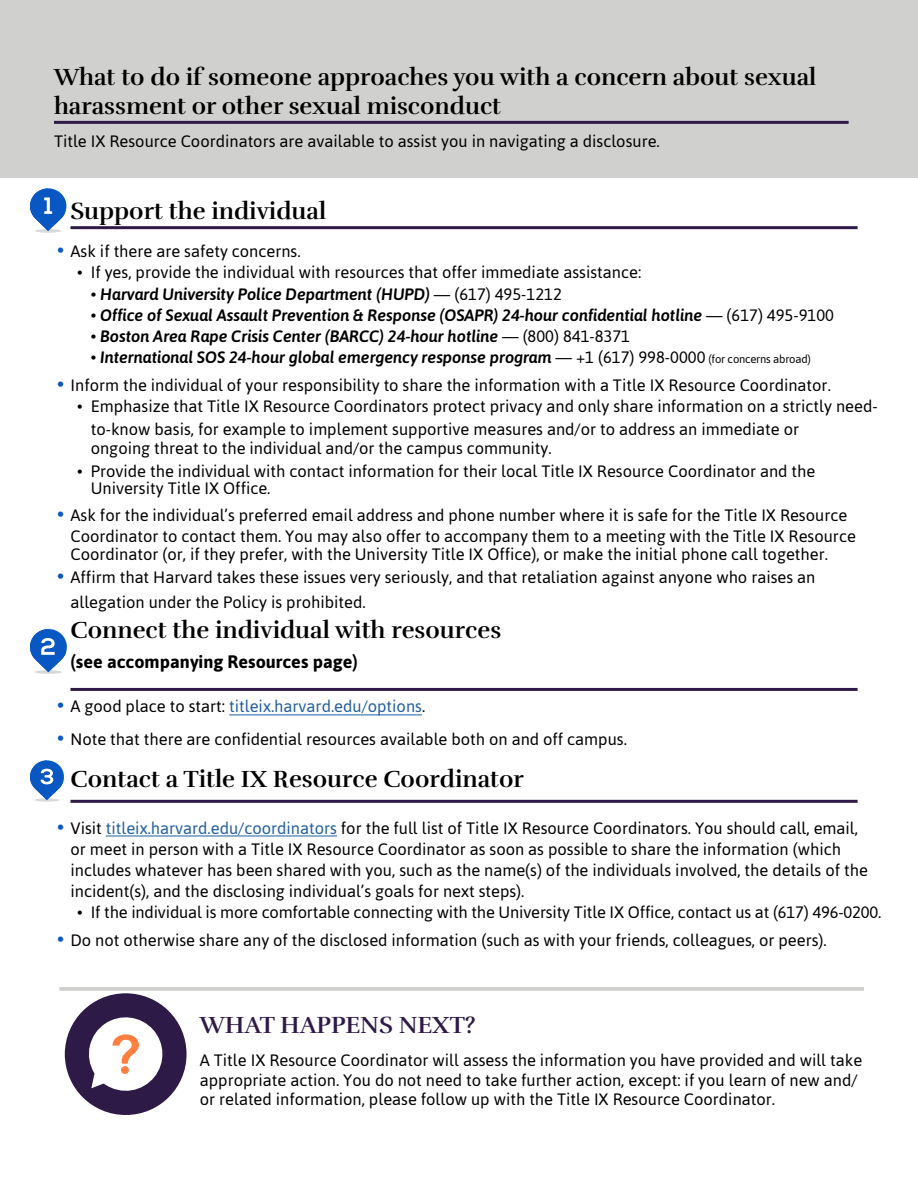
<style>
.page{position:relative;width:918px;height:1188px;background:#fff}
.page>*{position:absolute;margin:0;border:0;box-sizing:border-box;transform-origin:0 0}
.Subheader_copy{font:700 24px/28.8px "Rufina";color:#000}
.Contact{font:700 24px "Rufina";color:#2e1a47}
.Subheader_copy-2{font:700 18px "Asap";color:#000}
.Subheader_copy-3{font:16.5px/23.2px "Asap";color:#000}
.Body{font:16.5px/21px "Asap";color:#000}
.Subheader_copy-4{font:italic 500 16.5px "Asap";letter-spacing:-.01em;color:#000}
.Subheader_copy-5{font:16.5px "Asap";color:#215e9e}
.s1{font-size:21px;color:#0957c3}
.s2{font-style:normal}
.s3{font-weight:400;font-style:normal}
.s4{font-weight:400;font-style:normal;font-size:11.25px}
.s5{color:#000}
.s6{color:#215e9e}
</style>
<div class="page">
<div style="left:0;top:0;width:918px;height:177px;background:#d0d0ce"></div>
<svg style="left:65px;top:993px;width:122px;height:122px"></svg>
<div style="left:121px;top:1066px;width:8px;height:8px;background:#ff7f41;border-radius:50%"></div>
<hr style="left:59px;top:987px;width:805px;height:4px;background:#d0d0ce">
<hr style="left:70px;top:226px;width:788px;height:3px;background:#2e1a47">
<hr style="left:70px;top:688px;width:788px;height:3px;background:#2e1a47">
<hr style="left:70px;top:800px;width:788px;height:3px;background:#2e1a47">
<hr style="left:106px;top:836px;width:231px;height:1px;background:#215e9e">
<svg style="left:35px;top:229px;width:27px;height:4px"></svg>
<svg style="left:30px;top:188px;width:37px;height:43px"></svg>
<svg style="left:35px;top:798px;width:24px;height:4px"></svg>
<svg style="left:30px;top:760px;width:34px;height:40px"></svg>
<svg style="left:35px;top:670px;width:27px;height:4px"></svg>
<svg style="left:30px;top:628px;width:37px;height:44px"></svg>
<hr style="left:54px;top:121px;width:795px;height:3px;background:#2e1a47">
<hr style="left:229px;top:714px;width:193px;height:1px;background:#215e9e">
<p class="Subheader_copy" style="left:54px;top:63px;width:764px">What to do if someone approaches you with a concern about sexual harassment or other sexual misconduct</p>
<p class="Body" style="left:54px;top:131px;width:607px">Title IX Resource Coordinators are available to assist you in navigating a disclosure.</p>
<p class="Subheader_copy" style="left:70px;top:197px;width:257px">Support the individual</p>
<p class="Subheader_copy-3" style="left:57px;top:239px;width:245px"><span class="s1">•</span> Ask if there are safety concerns.</p>
<p class="Subheader_copy-3" style="left:77px;top:260px;width:566px">• If yes, provide the individual with resources that offer immediate assistance:</p>
<p class="Subheader_copy-4" style="left:91px;top:284px;width:473px"><span class="s2">•</span> Harvard University Police Department (HUPD) <span class="s3">— (617) 495-1212</span></p>
<p class="Subheader_copy-4" style="left:91px;top:305px;width:745px"><span class="s2">•</span> Office of Sexual Assault Prevention &amp; Response (OSAPR) 24-hour confidential hotline <span class="s3">— (617) 495-9100</span></p>
<p class="Subheader_copy-4" style="left:91px;top:326px;width:541px"><span class="s2">•</span> Boston Area Rape Crisis Center (BARCC) 24-hour hotline <span class="s3">— (800) 841-8371</span></p>
<p class="Subheader_copy-4" style="left:91px;top:347px;width:722px"><span class="s2">•</span> International SOS 24-hour global emergency response program <span class="s3">— +1 (617) 998-0000</span> <span class="s4">(for concerns abroad)</span></p>
<p class="Subheader_copy-3" style="left:57px;top:373px;width:775px"><span class="s1">•</span> Inform the individual of your responsibility to share the information with a Title IX Resource Coordinator.</p>
<p class="Subheader_copy-3" style="left:91px;top:394px;width:788px;text-indent:-14px">• Emphasize that Title IX Resource Coordinators protect privacy and only share information on a strictly need&shy;to-know basis, for example to implement supportive measures and/or to address an immediate or</p>
<p class="Subheader_copy-3" style="left:91px;top:436px;width:463px">ongoing threat to the individual and/or the campus community.</p>
<p class="Subheader_copy-3" style="left:91px;top:462px;width:726px;line-height:17.1px;text-indent:-14px">• Provide the individual with contact information for their local Title IX Resource Coordinator and the<br>University Title IX Office.</p>
<p class="Subheader_copy-3" style="left:71px;top:505px;width:787px;line-height:20.5px;text-indent:-14px"><span class="s1">•</span> Ask for the individual’s preferred email address and phone number where it is safe for the Title IX Resource<br>Coordinator to contact them. You may also offer to accompany them to a meeting with the Title IX Resource</p>
<p class="Subheader_copy-3" style="left:71px;top:542px;width:759px">Coordinator (or, if they prefer, with the University Title IX Office), or make the initial phone call together.</p>
<p class="Subheader_copy-3" style="left:71px;top:565px;width:746px;line-height:24.8px;text-indent:-14px"><span class="s1">•</span> Affirm that Harvard takes these issues very seriously, and that retaliation against anyone who raises an allegation under the Policy is prohibited.</p>
<p class="Subheader_copy" style="left:71px;top:615px;width:432px">Connect the individual with resources</p>
<p class="Subheader_copy-2" style="left:71px;top:649px;width:289px">(see accompanying Resources page)</p>
<p class="Subheader_copy-5" style="left:57px;top:695px;width:370px"><span class="s1">•</span> <span class="s5">A good place to start:</span> titleix.harvard.edu/options<span class="s5">.</span></p>
<p class="Subheader_copy-3" style="left:57px;top:727px;width:571px"><span class="s1">•</span> Note that there are confidential resources available both on and off campus.</p>
<p class="Subheader_copy" style="left:71px;top:765px;width:455px">Contact a Title IX Resource Coordinator</p>
<p class="Body" style="left:70px;top:817px;width:799px;text-indent:-14px"><span class="s1">•</span> Visit <span class="s6">titleix.harvard.edu/coordinators</span> for the full list of Title IX Resource Coordinators. You should call, email, or meet in person with a Title IX Resource Coordinator as soon as possible to share the information (which includes whatever has been shared with you, such as the name(s) of the individuals involved, the details of the incident(s), and the disclosing individual’s goals for next steps).</p>
<p class="Body" style="left:77px;top:901px;width:806px">• If the individual is more comfortable connecting with the University Title IX Office, contact us at (617) 496-0200.</p>
<p class="Body" style="left:57px;top:929px;width:771px"><span class="s1">•</span> Do not otherwise share any of the disclosed information (such as with your friends, colleagues, or peers).</p>
<p class="Contact" style="left:200px;top:1010px;width:278px">WHAT HAPPENS NEXT?</p>
<p class="Body" style="left:200px;top:1050px;width:664px;line-height:19.8px">A Title IX Resource Coordinator will assess the information you have provided and will take appropriate action. You do not need to take further action, except: if you learn of new and/ or related information, please follow up with the Title IX Resource Coordinator.</p>
</div>
